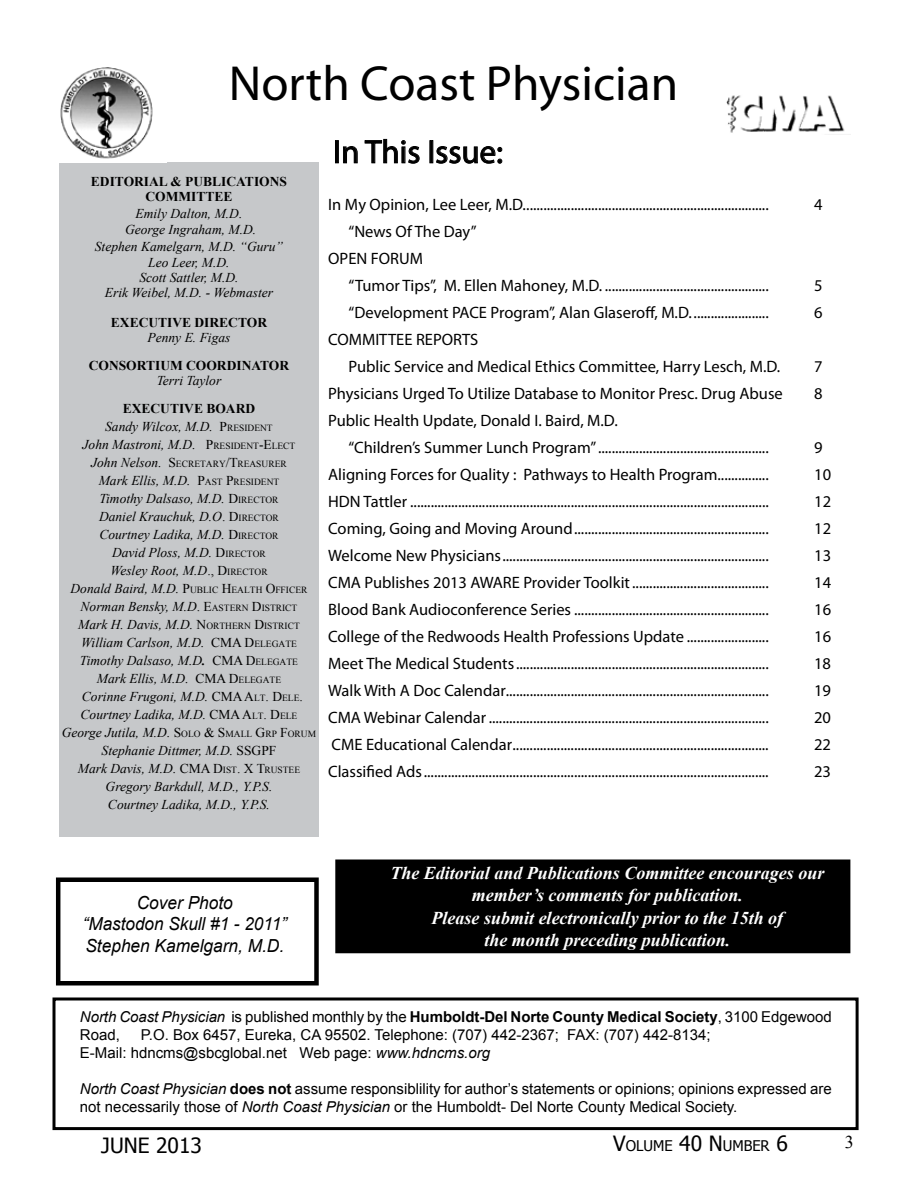
<style>
.page{position:relative;width:918px;height:1188px;background:#fff}
.page>*{position:absolute;margin:0;border:0;box-sizing:border-box;transform-origin:0 0}
.t1{font:49.5px "Myriad Pro";color:#000}
.t2{font:33px "Myriad Pro";color:#000}
.t3{font:21px "Tahoma";color:#000}
.t4{font:italic 700 18px/22.5px "Times New Roman";color:#fff;text-align:center}
.t5{font:italic 18px/21.6px "Arial";color:#000;text-align:center;scale:.96 1}
.t6{font:18px "Times New Roman";color:#000}
.t7{font:16.5px/27px "Myriad Pro";color:#000}
.t8{font:15px/18px "Arial";color:#000}
.t9{font:14.7px "Tahoma";color:#000}
.t10{font:italic 13.5px/18px "Times New Roman";color:#000;text-align:center}
.t11{font:700 13.5px/15px "Times New Roman";color:#000;text-align:center}
.t12{font:9.45px "Times New Roman";color:#000}
.s1{font-weight:700;font-style:normal}
.s2{font-style:normal}
.s3{font-style:normal;font-size:9.45px}
.s4{font-style:italic;font-size:13.5px}
.s5{font-size:13.5px}
.s6{font-weight:700}
.s7{font-style:inherit}
.s8{font-style:italic}
.s9{font-size:21px}
</style>
<div class="page">
<div style="left:56px;top:878px;width:263px;height:108px;border:4px solid #000"></div>
<div style="left:59px;top:162px;width:260px;height:675px;background:#c6c8ca"></div>
<img style="left:726px;top:95px;width:119px;height:38px">
<img style="left:59px;top:67px;width:107px;height:96px">
<div style="left:335px;top:140px;width:4px;height:23px;border:1px solid #000"></div>
<svg style="left:343px;top:146px;width:15px;height:18px"></svg>
<svg style="left:364px;top:139px;width:56px;height:25px"></svg>
<svg style="left:436px;top:146px;width:66px;height:18px"></svg>
<div style="left:337px;top:861px;width:512px;height:91px;background:#000"></div>
<div style="left:335px;top:860px;width:515px;height:93px;border:3px solid #000"></div>
<div style="left:52px;top:998px;width:807px;height:132px;border:3px solid #000"></div>
<h1 class="t1" style="left:229px;top:53px;width:451px">North Coast Physician</h1>
<p class="t11" style="left:91px;top:174px;width:198px">EDITORIAL &amp; PUBLICATIONS<br>COMMITTEE</p>
<p class="t10" style="left:95px;top:205px;width:190px;line-height:16.5px">Emily Dalton, M.D.<br>George Ingraham, M.D.<br>Stephen Kamelgarn, M.D. “Guru”<br>Leo Leer, M.D.</p>
<p class="t10" style="left:105px;top:270px;width:170px;line-height:15px">Scott Sattler, M.D.<br>Erik Weibel, M.D. - Webmaster</p>
<p class="t11" style="left:111px;top:315px;width:158px">EXECUTIVE DIRECTOR</p>
<p class="t10" style="left:148px;top:328px;width:84px">Penny E. Figas</p>
<p class="t11" style="left:89px;top:358px;width:202px">CONSORTIUM COORDINATOR</p>
<p class="t10" style="left:157px;top:371px;width:66px">Terri Taylor</p>
<p class="t10" style="left:83px;top:399px;width:214px"><span class="s1">EXECUTIVE BOARD<br></span>Sandy Wilcox, M.D. <span class="s2">P</span><span class="s3">RESIDENT<br></span>John Mastroni, M.D. <span class="s2">P</span><span class="s3">RESIDENT</span><span class="s2">-E</span><span class="s3">LECT</span></p>
<p class="t12" style="left:91px;top:457px;width:197px"><span class="s4">John Nelson.</span> <span class="s5">S</span> ECRETARY<span class="s5">/T</span>REASURER</p>
<p class="t10" style="left:62px;top:471px;width:255px">Mark Ellis, M.D. <span class="s2">P</span><span class="s3">AST</span> <span class="s2">P</span><span class="s3">RESIDENT<br></span>Timothy Dalsaso, M.D. <span class="s2">D</span><span class="s3">IRECTOR<br></span>Daniel Krauchuk, D.O<span class="s2">.</span> <span class="s2">D</span><span class="s3">IRECTOR<br></span>Courtney Ladika, M.D. <span class="s2">D</span><span class="s3">IRECTOR<br></span>David Ploss, M.D. <span class="s2">D</span><span class="s3">IRECTOR<br></span>Wesley Root, M.D<span class="s2">.,</span> <span class="s2">D</span><span class="s3">IRECTOR<br></span>Donald Baird, M.D. <span class="s2">P</span><span class="s3">UBLIC</span> <span class="s2">H</span><span class="s3">EALTH</span> <span class="s2">O</span><span class="s3">FFICER </span>Norman Bensky, M.D<span class="s2">.</span> <span class="s2">E</span><span class="s3">ASTERN</span> <span class="s2">D</span><span class="s3">ISTRICT<br></span>Mark H. Davis, M.D. <span class="s2">N</span><span class="s3">ORTHERN</span> <span class="s2">D</span><span class="s3">ISTRICT </span>William Carlson, M.D. <span class="s2">CMA D</span><span class="s3">ELEGATE </span>Timothy Dalsaso, M.D<span class="s6">.</span> <span class="s2">CMA D</span><span class="s3">ELEGATE<br></span>Mark Ellis, M.D. <span class="s2">CMA D</span><span class="s3">ELEGATE<br></span>Corinne Frugoni, <span class="s7">M.D.</span> <span class="s2">CMA A</span><span class="s3">LT</span><span class="s2">. D</span><span class="s3">ELE</span><span class="s2">.<br></span>Courtney Ladika, <span class="s7">M.D.</span> <span class="s2">CMA A</span><span class="s3">LT</span><span class="s2">. D</span><span class="s3">ELE </span>George Jutila, M.D. <span class="s2">S</span> <span class="s3">OLO</span> <span class="s2">&amp; S</span> <span class="s3">MALL</span> <span class="s2">G</span><span class="s3">RP</span> <span class="s2">F</span><span class="s3">ORUM </span>Stephanie Dittmer, M.D. <span class="s2">SSGPF<br></span>Mark Davis, M.D. <span class="s2">CMA D</span><span class="s3">IST</span><span class="s2">. X T</span><span class="s3">RUSTEE </span>Gregory Barkdull, M.D., Y.P.S.<br>Courtney Ladika, M.D., Y.P.S.</p>
<h2 class="t2" style="left:333px;top:131px;width:172px">In This Issue:</h2>
<p class="t7" style="left:328px;top:191px;width:442px">In My Opinion, Lee Leer, M.D........................................................................</p>
<p class="t7" style="left:814px;top:191px;width:10px">4</p>
<p class="t7" style="left:328px;top:218px;width:150px;text-indent:20px">“News Of The Day”<br>OPEN FORUM</p>
<p class="t7" style="left:349px;top:272px;width:422px">“Tumor Tips”, M. Ellen Mahoney, M.D. ................................................</p>
<p class="t7" style="left:814px;top:272px;width:10px">5</p>
<p class="t7" style="left:349px;top:299px;width:422px">“Development PACE Program”, Alan Glaseroff, M.D.......................</p>
<p class="t7" style="left:814px;top:299px;width:10px">6</p>
<p class="t7" style="left:349px;top:326px;width:433px;text-indent:-20px">COMMITTEE REPORTS<br>Public Service and Medical Ethics Committee, Harry Lesch, M.D.</p>
<p class="t7" style="left:814px;top:353px;width:10px">7</p>
<p class="t7" style="left:328px;top:380px;width:456px">Physicians Urged To Utilize Database to Monitor Presc. Drug Abuse</p>
<p class="t7" style="left:814px;top:380px;width:10px">8</p>
<p class="t7" style="left:349px;top:407px;width:422px;text-indent:-20px">Public Health Update, Donald I. Baird, M.D.<br>“Children’s Summer Lunch Program”..................................................</p>
<p class="t7" style="left:814px;top:434px;width:10px">9</p>
<p class="t7" style="left:328px;top:461px;width:442px">Aligning Forces for Quality : Pathways to Health Program...............</p>
<p class="t7" style="left:814px;top:461px;width:18px">10</p>
<p class="t7" style="left:328px;top:488px;width:442px">HDN Tattler .........................................................................................................</p>
<p class="t7" style="left:814px;top:488px;width:18px">12</p>
<p class="t7" style="left:328px;top:515px;width:442px">Coming, Going and Moving Around.........................................................</p>
<p class="t7" style="left:814px;top:515px;width:18px">12</p>
<p class="t7" style="left:328px;top:542px;width:442px">Welcome New Physicians..............................................................................</p>
<p class="t7" style="left:814px;top:542px;width:18px">13</p>
<p class="t7" style="left:328px;top:569px;width:442px">CMA Publishes 2013 AWARE Provider Toolkit........................................</p>
<p class="t7" style="left:814px;top:569px;width:18px">14</p>
<p class="t7" style="left:328px;top:596px;width:442px">Blood Bank Audioconference Series .........................................................</p>
<p class="t7" style="left:814px;top:596px;width:18px">16</p>
<p class="t7" style="left:328px;top:623px;width:442px">College of the Redwoods Health Professions Update ........................</p>
<p class="t7" style="left:814px;top:623px;width:18px">16</p>
<p class="t7" style="left:328px;top:650px;width:442px">Meet The Medical Students..........................................................................</p>
<p class="t7" style="left:814px;top:650px;width:18px">18</p>
<p class="t7" style="left:328px;top:677px;width:442px">Walk With A Doc Calendar.............................................................................</p>
<p class="t7" style="left:814px;top:677px;width:18px">19</p>
<p class="t7" style="left:328px;top:704px;width:442px">CMA Webinar Calendar..................................................................................</p>
<p class="t7" style="left:814px;top:704px;width:18px">20</p>
<p class="t7" style="left:332px;top:731px;width:439px">CME Educational Calendar...........................................................................</p>
<p class="t7" style="left:814px;top:731px;width:18px">22</p>
<p class="t7" style="left:328px;top:758px;width:442px">Classified Ads.....................................................................................................</p>
<p class="t7" style="left:814px;top:758px;width:18px">23</p>
<p class="t5" style="left:83px;top:892px;width:214px">Cover Photo<br>“Mastodon Skull #1 - 2011”<br>Stephen Kamelgarn, M.D.</p>
<p class="t4" style="left:390px;top:861px;width:436px">The Editorial and Publications Committee encourages our member’s comments for publication.<br>Please submit electronically prior to the 15th of<br>the month preceding publication.</p>
<p class="t8" style="left:80px;top:1007px;width:753px"><span class="s8">North Coast Physician</span> is published monthly by the <span class="s6">Humboldt-Del Norte County Medical Society</span>, 3100 Edgewood<br>Road,</p>
<p class="t8" style="left:80px;top:1025px;width:632px;text-indent:61px">P.O. Box 6457, Eureka, CA 95502. Telephone: (707) 442-2367; FAX: (707) 442-8134;<br>E-Mail: hdncms@sbcglobal.net Web page: <span class="s8">www.hdncms.org</span></p>
<p class="t8" style="left:80px;top:1079px;width:753px"><span class="s8">North Coast Physician</span> <span class="s6">does not</span> assume responsiblility for author’s statements or opinions; opinions expressed are not necessarily those of <span class="s8">North Coast Physician</span> or the Humboldt- Del Norte County Medical Society.</p>
<p class="t3" style="left:101px;top:1132px;width:102px">JUNE 2013</p>
<p class="t9" style="left:613px;top:1136px;width:176px"><span class="s9">V</span>OLUME <span class="s9">40 N</span>UMBER <span class="s9">6</span></p>
<p class="t6" style="left:845px;top:1130px;width:10px">3</p>
</div>
